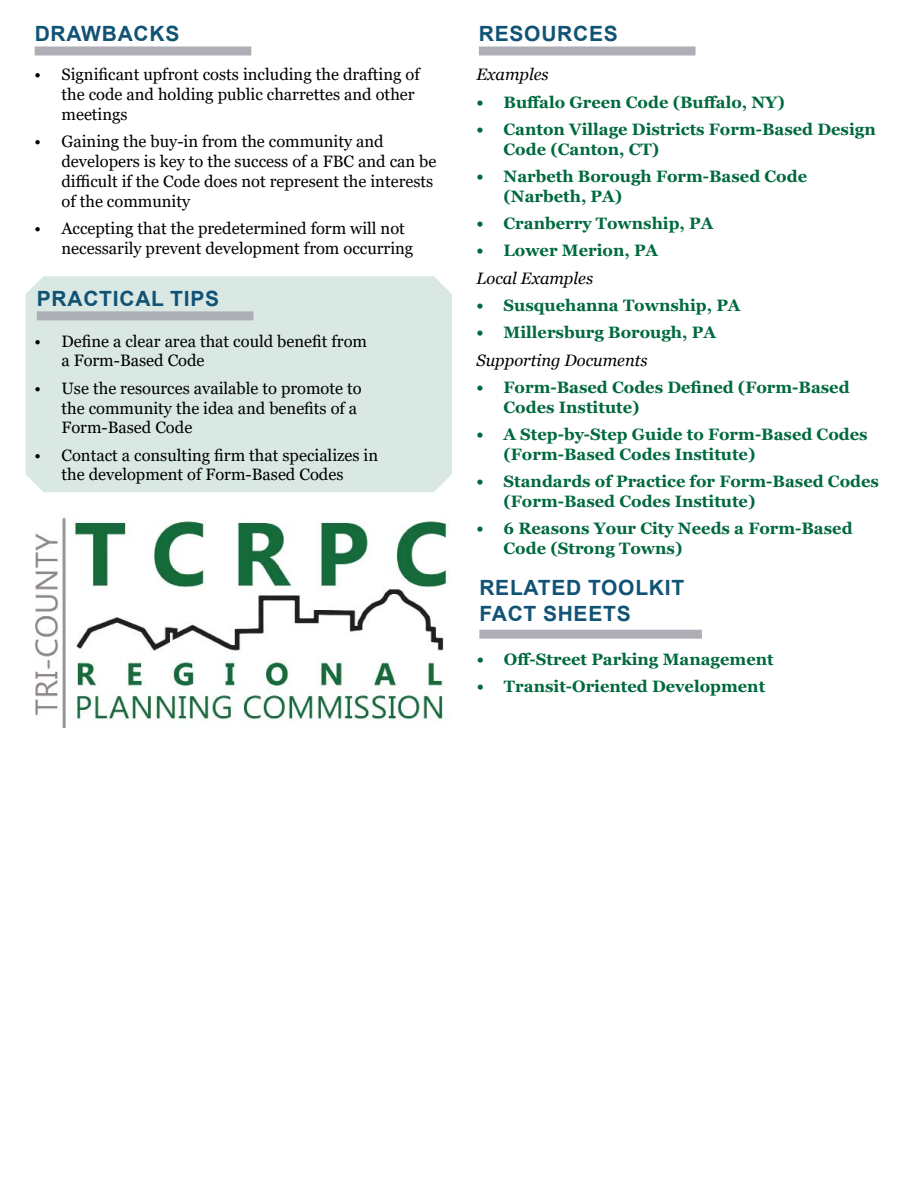
<style>
.page{position:relative;width:918px;height:1188px;background:#fff}
.page>*{position:absolute;margin:0;border:0;box-sizing:border-box;transform-origin:0 0}
.t1{font:700 21px "Arial";letter-spacing:.035em;color:#105376}
.t2{font:16.5px/19.8px "Georgia";color:#000}
.t3{font:700 16.5px/19.8px "Georgia";color:#00693e}
.t4{font:italic 16.5px "Georgia";color:#000}
</style>
<div class="page">
<img style="left:35px;top:518px;width:413px;height:209px">
<div style="left:35px;top:46px;width:216px;height:9px;background:#aeaeb7"></div>
<div style="left:26px;top:276px;width:426px;height:216px;background:#d9e8e2"></div>
<div style="left:37px;top:311px;width:216px;height:9px;background:#aeaeb7"></div>
<div style="left:479px;top:46px;width:216px;height:9px;background:#aeaeb7"></div>
<div style="left:479px;top:630px;width:223px;height:9px;background:#aeaeb7"></div>
<p class="t1" style="left:35px;top:19px;width:146px">DRAWBACKS</p>
<p class="t2" style="left:61px;top:65px;width:360px;text-indent:-27px">• Significant upfront costs including the drafting of the code and holding public charrettes and other meetings</p>
<p class="t2" style="left:61px;top:132px;width:376px;text-indent:-27px">• Gaining the buy-in from the community and developers is key to the success of a FBC and can be difficult if the Code does not represent the interests of the community</p>
<p class="t2" style="left:61px;top:219px;width:353px;text-indent:-27px">• Accepting that the predetermined form will not necessarily prevent development from occurring</p>
<p class="t1" style="left:37px;top:284px;width:60px">PRACTIC</p>
<p class="t1" style="left:135px;top:284px;width:85px">AL TIPS</p>
<p class="t2" style="left:61px;top:331px;width:307px;text-indent:-27px">• Define a clear area that could benefit from a Form-Based Code</p>
<p class="t2" style="left:61px;top:379px;width:302px;text-indent:-27px">• Use the resources available to promote to the community the idea and benefits of a<br>Form-Based Code</p>
<p class="t2" style="left:34px;top:445px;width:345px;text-align:center">• Contact a consulting firm that specializes in the development of Form-Based Codes</p>
<p class="t1" style="left:479px;top:19px;width:62px">RESOURC</p>
<p class="t1" style="left:589px;top:19px;width:30px">ES</p>
<p class="t4" style="left:477px;top:64px;width:74px">Examples</p>
<p class="t3" style="left:477px;top:92px;width:310px">• Buffalo Green Code (Buffalo, NY)</p>
<p class="t3" style="left:504px;top:119px;width:374px;text-indent:-27px">• Canton Village Districts Form-Based Design<br>Code (Canton, CT)</p>
<p class="t3" style="left:504px;top:166px;width:305px;text-indent:-27px">• Narbeth Borough Form-Based Code (Narbeth, PA)</p>
<p class="t3" style="left:477px;top:214px;width:238px">• Cranberry Township, PA</p>
<p class="t3" style="left:477px;top:241px;width:183px">• Lower Merion, PA</p>
<p class="t4" style="left:477px;top:268px;width:118px">Local Examples</p>
<p class="t3" style="left:477px;top:295px;width:265px">• Susquehanna Township, PA</p>
<p class="t3" style="left:477px;top:323px;width:241px">• Millersburg Borough, PA</p>
<p class="t4" style="left:477px;top:350px;width:173px">Supporting Documents</p>
<p class="t3" style="left:504px;top:377px;width:348px;text-indent:-27px">• Form-Based Codes Defined (Form-Based<br>Codes Institute)</p>
<p class="t3" style="left:504px;top:424px;width:366px;text-indent:-27px">• A Step-by-Step Guide to Form-Based Codes (Form-Based Codes Institute)</p>
<p class="t3" style="left:504px;top:472px;width:377px;text-indent:-27px">• Standards of Practice for Form-Based Codes (Form-Based Codes Institute)</p>
<p class="t3" style="left:504px;top:519px;width:351px;text-indent:-27px">• 6 Reasons Your City Needs a Form-Based<br>Code (Strong Towns)</p>
<p class="t1" style="left:479px;top:573px;width:125px">RELATED TOO</p>
<p class="t1" style="left:635px;top:573px;width:40px">LKIT</p>
<p class="t1" style="left:479px;top:599px;width:153px">FACT SHEETS</p>
<p class="t3" style="left:477px;top:649px;width:298px">• Off-Street Parking Management</p>
<p class="t3" style="left:477px;top:677px;width:290px">• Transit-Oriented Development</p>
</div>
